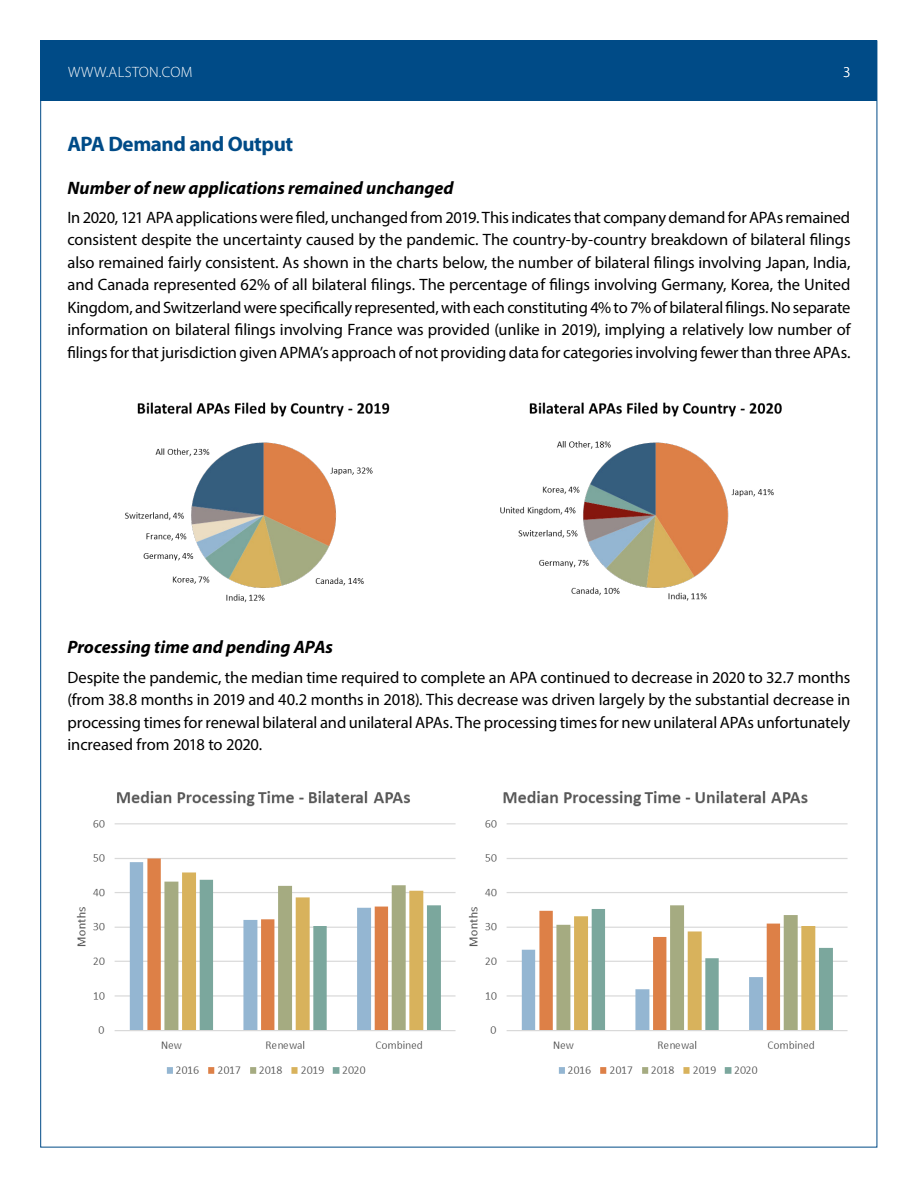
<style>
.page{position:relative;width:918px;height:1188px;background:#fff}
.page>*{position:absolute;margin:0;border:0;box-sizing:border-box;transform-origin:0 0}
.t1{font:700 21px "Myriad Pro";letter-spacing:-.02em;color:#004b87}
.t2{font:italic 700 18px "Myriad Pro";color:#000}
.t3{font:16.5px/22.5px "Myriad Pro";letter-spacing:-.01em;color:#000;text-align:justify}
.t4{font:300 15px "Myriad Pro";letter-spacing:.02em;color:#fff}
</style>
<div class="page">
<div style="left:40px;top:40px;width:837px;height:61px;background:#004b87"></div>
<img style="left:125px;top:402px;width:265px;height:201px">
<svg style="left:500px;top:402px;width:282px;height:199px"></svg>
<img style="left:76px;top:791px;width:380px;height:283px">
<svg style="left:468px;top:791px;width:380px;height:283px"></svg>
<p class="t4" style="left:68px;top:63px;width:126px">WWW.ALSTON.COM</p>
<p class="t4" style="left:843px;top:63px;width:9px">3</p>
<p class="t1" style="left:68px;top:130px;width:227px">APA Demand and Output</p>
<p class="t2" style="left:68px;top:176px;width:388px">Number of new applications remained unchanged</p>
<p class="t3" style="left:68px;top:206px;width:785px">In 2020, 121 APA applications were filed, unchanged from 2019. This indicates that company demand for APAs remained consistent despite the uncertainty caused by the pandemic. The country-by-country breakdown of bilateral filings also remained fairly consistent. As shown in the charts below, the number of bilateral filings involving Japan, India, and Canada represented 62% of all bilateral filings. The percentage of filings involving Germany, Korea, the United Kingdom, and Switzerland were specifically represented, with each constituting 4% to 7% of bilateral filings. No separate information on bilateral filings involving France was provided (unlike in 2019), implying a relatively low number of filings for that jurisdiction given APMA’s approach of not providing data for categories involving fewer than three APAs.</p>
<p class="t2" style="left:68px;top:635px;width:267px">Processing time and pending APAs</p>
<p class="t3" style="left:68px;top:665px;width:784px">Despite the pandemic, the median time required to complete an APA continued to decrease in 2020 to 32.7 months (from 38.8 months in 2019 and 40.2 months in 2018). This decrease was driven largely by the substantial decrease in processing times for renewal bilateral and unilateral APAs. The processing times for new unilateral APAs unfortunately increased from 2018 to 2020.</p>
</div>
